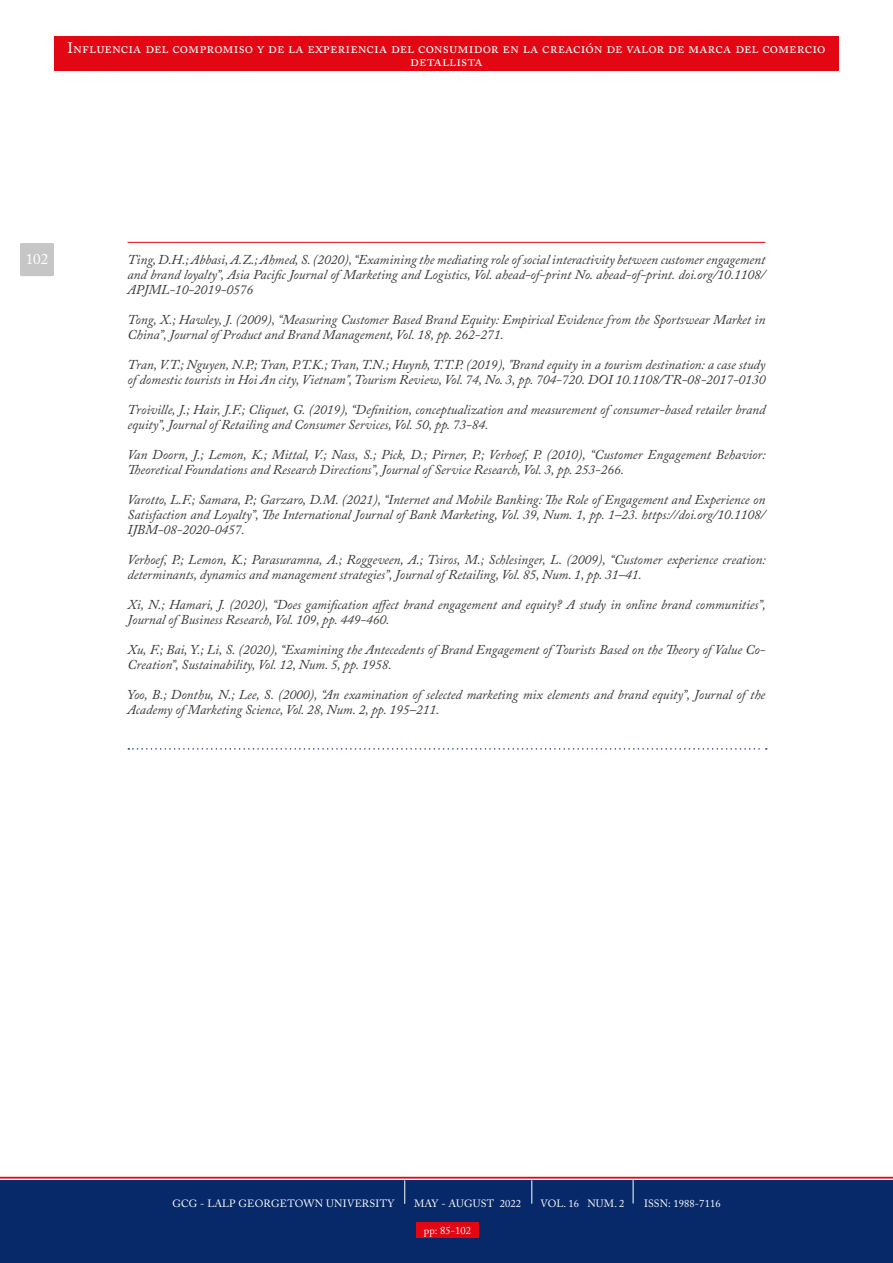
<style>
.page{position:relative;width:893px;height:1263px;background:#fff}
.page>*{position:absolute;margin:0;border:0;box-sizing:border-box;transform-origin:0 0}
.t1{font:15px/13.5px "Adobe Caslon Pro";letter-spacing:.005em;color:#fff;text-align:center}
.t2{font:italic 13.5px/15px "Adobe Caslon Pro";letter-spacing:-.005em;color:#3a3835}
.t3{font:10.5px "Adobe Caslon Pro";letter-spacing:.01em;color:#fff}
</style>
<div class="page">
<div style="left:54px;top:37px;width:785px;height:34px;background:#e30613"></div>
<div style="left:0;top:1180px;width:893px;height:83px;background:#082969"></div>
<div style="left:416px;top:1222px;width:63px;height:15px;background:#e30613"></div>
<div style="left:20px;top:243px;width:34px;height:33px;background:#c6c6c6;border-radius:2px"></div>
<hr style="left:128px;top:242px;width:637px;height:1px;background:#e30613">
<svg style="left:0;top:1177px;width:893px;height:27px"></svg>
<svg style="left:128px;top:748px;width:639px;height:2px"></svg>
<p class="t1" style="left:68px;top:41px;width:759px">Influencia del compromiso y de la experiencia del consumidor en la creación de valor de marca del comercio detallista</p>
<p class="t1" style="left:26px;top:252px;width:24px">102</p>
<p class="t2" style="left:128px;top:251px;width:639px;text-align:justify">Ting, D.H.; Abbasi, A.Z.; Ahmed, S. (2020), “Examining the mediating role of social interactivity between customer engagement and brand loyalty”, Asia Pacific Journal of Marketing and Logistics, Vol. ahead-of-print No. ahead-of-print. doi.org/10.1108/ APJML-10-2019-0576</p>
<p class="t2" style="left:128px;top:311px;width:639px">Tong, X.; Hawley, J. (2009), “Measuring Customer Based Brand Equity: Empirical Evidence from the Sportswear Market in<br>China”, Journal of Product and Brand Management, Vol. 18, pp. 262-271.</p>
<p class="t2" style="left:128px;top:356px;width:639px">Tran, V.T.; Nguyen, N.P.; Tran, P.T.K.; Tran, T.N.; Huynh, T.T.P. (2019), "Brand equity in a tourism destination: a case study of domestic tourists in Hoi An city, Vietnam", Tourism Review, Vol. 74, No. 3, pp. 704-720. DOI 10.1108/TR-08-2017-0130</p>
<p class="t2" style="left:128px;top:401px;width:639px">Troiville, J.; Hair, J.F.; Cliquet, G. (2019), “Definition, conceptualization and measurement of consumer-based retailer brand equity”, Journal of Retailing and Consumer Services, Vol. 50, pp. 73-84.</p>
<p class="t2" style="left:128px;top:446px;width:640px">Van Doorn, J.; Lemon, K.; Mittal, V.; Nass, S.; Pick, D.; Pirner, P.; Verhoef, P. (2010), “Customer Engagement Behavior:<br>Theoretical Foundations and Research Directions”, Journal of Service Research, Vol. 3, pp. 253-266.</p>
<p class="t2" style="left:128px;top:491px;width:639px;text-align:justify">Varotto, L.F.; Samara, P.; Garzaro, D.M. (2021), “Internet and Mobile Banking: The Role of Engagement and Experience on Satisfaction and Loyalty”, The International Journal of Bank Marketing, Vol. 39, Num. 1, pp. 1–23. https://doi.org/10.1108/ IJBM-08-2020-0457.</p>
<p class="t2" style="left:128px;top:551px;width:640px">Verhoef, P.; Lemon, K.; Parasuramna, A.; Roggeveen, A.; Tsiros, M.; Schlesinger, L. (2009), “Customer experience creation: determinants, dynamics and management strategies”, Journal of Retailing, Vol. 85, Num. 1, pp. 31–41.</p>
<p class="t2" style="left:128px;top:596px;width:640px">Xi, N.; Hamari, J. (2020), “Does gamification affect brand engagement and equity? A study in online brand communities”,<br>Journal of Business Research, Vol. 109, pp. 449-460.</p>
<p class="t2" style="left:128px;top:641px;width:639px">Xu, F.; Bai, Y.; Li, S. (2020), “Examining the Antecedents of Brand Engagement of Tourists Based on the Theory of Value Co-<br>Creation”, Sustainability, Vol. 12, Num. 5, pp. 1958.</p>
<p class="t2" style="left:128px;top:686px;width:639px">Yoo, B.; Donthu, N.; Lee, S. (2000), “An examination of selected marketing mix elements and brand equity”, Journal of the<br>Academy of Marketing Science, Vol. 28, Num. 2, pp. 195–211.</p>
<p class="t3" style="left:172px;top:1197px;width:224px">GCG - LALP GEORGETOWN UNIVERSITY</p>
<p class="t3" style="left:414px;top:1197px;width:108px">MAY - AUGUST 2022</p>
<p class="t3" style="left:541px;top:1197px;width:85px">VOL. 16 NUM. 2</p>
<p class="t3" style="left:644px;top:1197px;width:78px">ISSN: 1988-7116</p>
<p class="t3" style="left:424px;top:1224px;width:49px">pp: 85-102</p>
</div>
